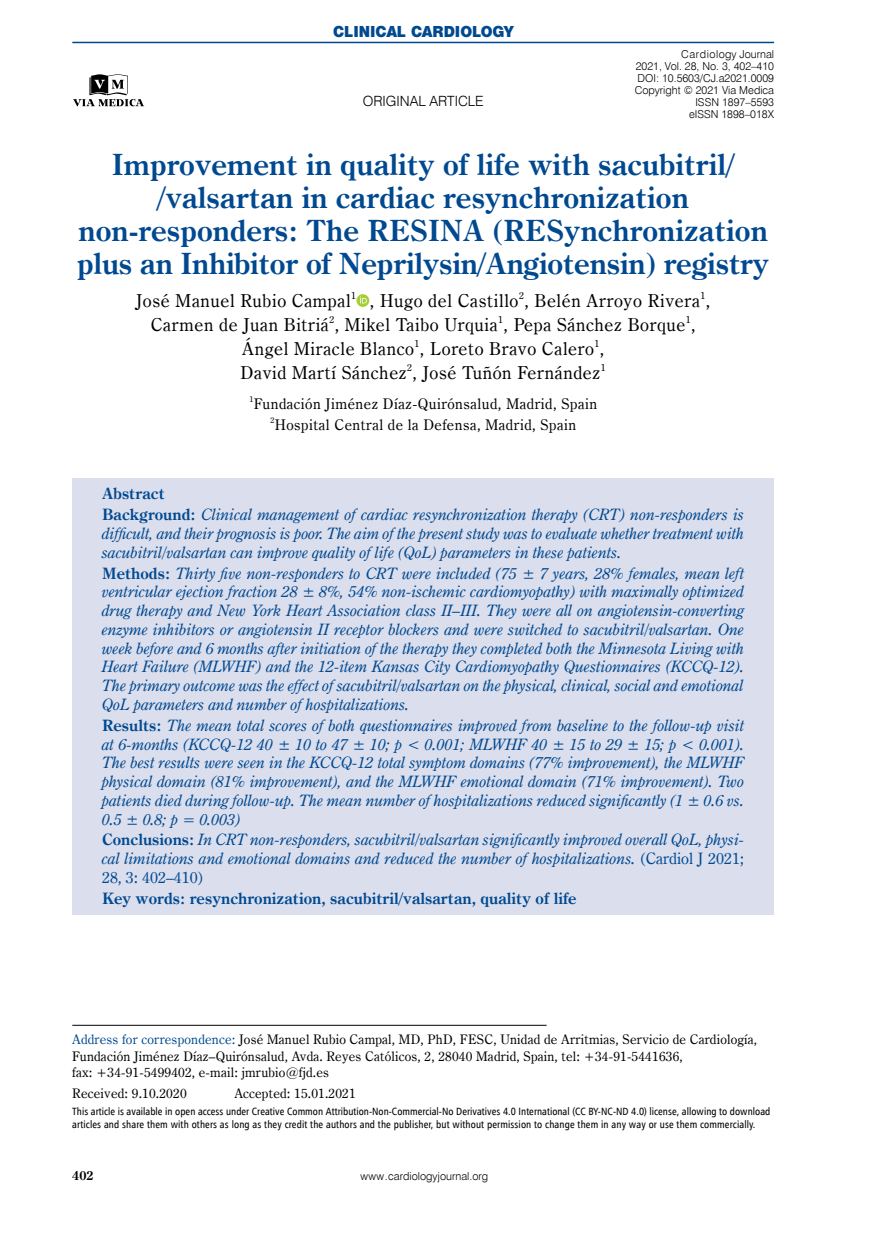
<style>
.page{position:relative;width:872px;height:1234px;background:#fff}
.page>*{position:absolute;margin:0;border:0;box-sizing:border-box;transform-origin:0 0}
.t1{font:700 29.4px/33px "Century Oldst EU";color:#004990;text-align:center}
.t2{font:17.85px/24px "Century Oldst EU";letter-spacing:.035em;color:#000;text-align:center}
.t3{font:italic 15.75px/18.8px "Century Oldst EU";color:#004990;text-align:justify}
.t4{font:700 15.75px "Century Oldst EU";color:#004990}
.t5{font:14.7px/21px "Century Oldst EU";letter-spacing:.035em;color:#000;text-align:center}
.t6{font:14.1px "Swis 721 Blk 2 EU";color:#004990}
.t7{font:14.1px "Swis 721 Lt EU";color:#000}
.t8{font:13.2px/16.5px "Century Oldst EU";letter-spacing:.015em;color:#000}
.t9{font:700 12.75px "Century Oldst EU";color:#000}
.t10{font:10.95px/12px "Swis 721 Lt EU";color:#000;text-align:right}
.t11{font:10.5px/12.8px "Humnst 777 Cn EU";color:#000}
.s1{font-weight:700;font-style:normal}
.s2{font-style:normal}
.s3{color:#004990}
</style>
<div class="page">
<div style="left:72px;top:478px;width:702px;height:436px;background:#dbdeed"></div>
<hr style="left:72px;top:1024px;width:474px;height:1px;background:#000">
<svg style="left:356px;top:294px;width:13px;height:13px"></svg>
<svg style="left:360px;top:296px;width:7px;height:7px"></svg>
<hr style="left:72px;top:42px;width:702px;height:1px;background:#004990">
<svg style="left:73px;top:74px;width:71px;height:33px"></svg>
<p class="t6" style="left:333px;top:22px;width:182px">CLINICAL CARDIOLOGY</p>
<p class="t7" style="left:363px;top:93px;width:123px">Original article</p>
<p class="t10" style="left:635px;top:49px;width:141px">Cardiology Journal<br>2021, Vol. 28, No. 3, 402–410<br>DOI: 10.5603/CJ.a2021.0009<br>Copyright © 2021 Via Medica<br>ISSN 1897–5593<br>eISSN 1898–018X</p>
<h1 class="t1" style="left:77px;top:149px;width:693px">Improvement in quality of life with sacubitril/ /valsartan in cardiac resynchronization non-responders: The RESINA (RESynchronization plus an Inhibitor of Neprilysin/Angiotensin) registry</h1>
<p class="t2" style="left:136px;top:289px;width:575px">José Manuel Rubio Campal<sup>1</sup> , Hugo del Castillo<sup>2</sup>, Belén Arroyo Rivera<sup>1</sup>, Carmen de Juan Bitriá<sup>2</sup>, Mikel Taibo Urquia<sup>1</sup>, Pepa Sánchez Borque<sup>1</sup>, Ángel Miracle Blanco<sup>1</sup>, Loreto Bravo Calero<sup>1</sup>,<br>David Martí Sánchez<sup>2</sup>, José Tuñón Fernández<sup>1</sup></p>
<p class="t5" style="left:249px;top:393px;width:349px"><sup>1</sup>Fundación Jiménez Díaz-Quirónsalud, Madrid, Spain<br><sup>2</sup>Hospital Central de la Defensa, Madrid, Spain</p>
<p class="t3" style="left:102px;top:483px;width:644px;line-height:20.9px"><span class="s1">Abstract<br>Background:</span> Clinical management of cardiac resynchronization therapy (CRT) non-responders is</p>
<p class="t3" style="left:102px;top:524px;width:643px">difficult, and their prognosis is poor. The aim of the present study was to evaluate whether treatment with sacubitril/valsartan can improve quality of life (QoL) parameters in these patients.</p>
<p class="t3" style="left:102px;top:563px;width:644px"><span class="s1">Methods:</span> Thirty five non-responders to CRT were included (75 ± 7 years, 28% females, mean left ventricular ejection fraction 28 ± 8%, 54% non-ischemic cardiomyopathy) with maximally optimized drug therapy and New York Heart Association class II–III. They were all on angiotensin-converting enzyme inhibitors or angiotensin II receptor blockers and were switched to sacubitril/valsartan. One week before and 6 months after initiation of the therapy they completed both the Minnesota Living with Heart Failure (MLWHF) and the 12-item Kansas City Cardiomyopathy Questionnaires (KCCQ-12).<br>The primary outcome was the effect of sacubitril/valsartan on the physical, clinical, social and emotional QoL parameters and number of hospitalizations.</p>
<p class="t3" style="left:102px;top:715px;width:644px"><span class="s1">Results:</span> The mean total scores of both questionnaires improved from baseline to the follow-up visit at 6-months (KCCQ-12 40 ± 10 to 47 ± 10; p &lt; 0.001; MLWHF 40 ± 15 to 29 ± 15; p &lt; 0.001).<br>The best results were seen in the KCCQ-12 total symptom domains (77% improvement), the MLWHF physical domain (81% improvement), and the MLWHF emotional domain (71% improvement). Two patients died during follow-up. The mean number of hospitalizations reduced significantly (1 ± 0.6 vs.<br>0.5 ± 0.8; p = 0.003)</p>
<p class="t3" style="left:102px;top:830px;width:644px"><span class="s1">Conclusions:</span> In CRT non-responders, sacubitril/valsartan significantly improved overall QoL, physi&shy;cal limitations and emotional domains and reduced the number of hospitalizations. <span class="s2">(Cardiol J 2021; 28, 3: 402–410)</span></p>
<p class="t4" style="left:102px;top:888px;width:476px">Key words: resynchronization, sacubitril/valsartan, quality of life</p>
<p class="t8" style="left:72px;top:1031px;width:686px"><span class="s3">Address for correspondence:</span> José Manuel Rubio Campal, MD, PhD, FESC, Unidad de Arritmias, Servicio de Cardiología,<br>Fundación Jiménez Díaz–Quirónsalud, Avda. Reyes Católicos, 2, 28040 Madrid, Spain, tel: +34-91-5441636,<br>fax: +34-91-5499402, e-mail: jmrubio@fjd.es</p>
<p class="t8" style="left:72px;top:1085px;width:116px">Received: 9.10.2020</p>
<p class="t8" style="left:234px;top:1085px;width:123px">Accepted: 15.01.2021</p>
<p class="t11" style="left:72px;top:1104px;width:699px">This article is available in open access under Creative Common Attribution-Non-Commercial-No Derivatives 4.0 International (CC BY-NC-ND 4.0) license, allowing to download articles and share them with others as long as they credit the authors and the publisher, but without permission to change them in any way or use them commercially.</p>
<p class="t9" style="left:72px;top:1167px;width:23px">402</p>
<p class="t10" style="left:360px;top:1170px;width:129px">www.cardiologyjournal.org</p>
</div>
